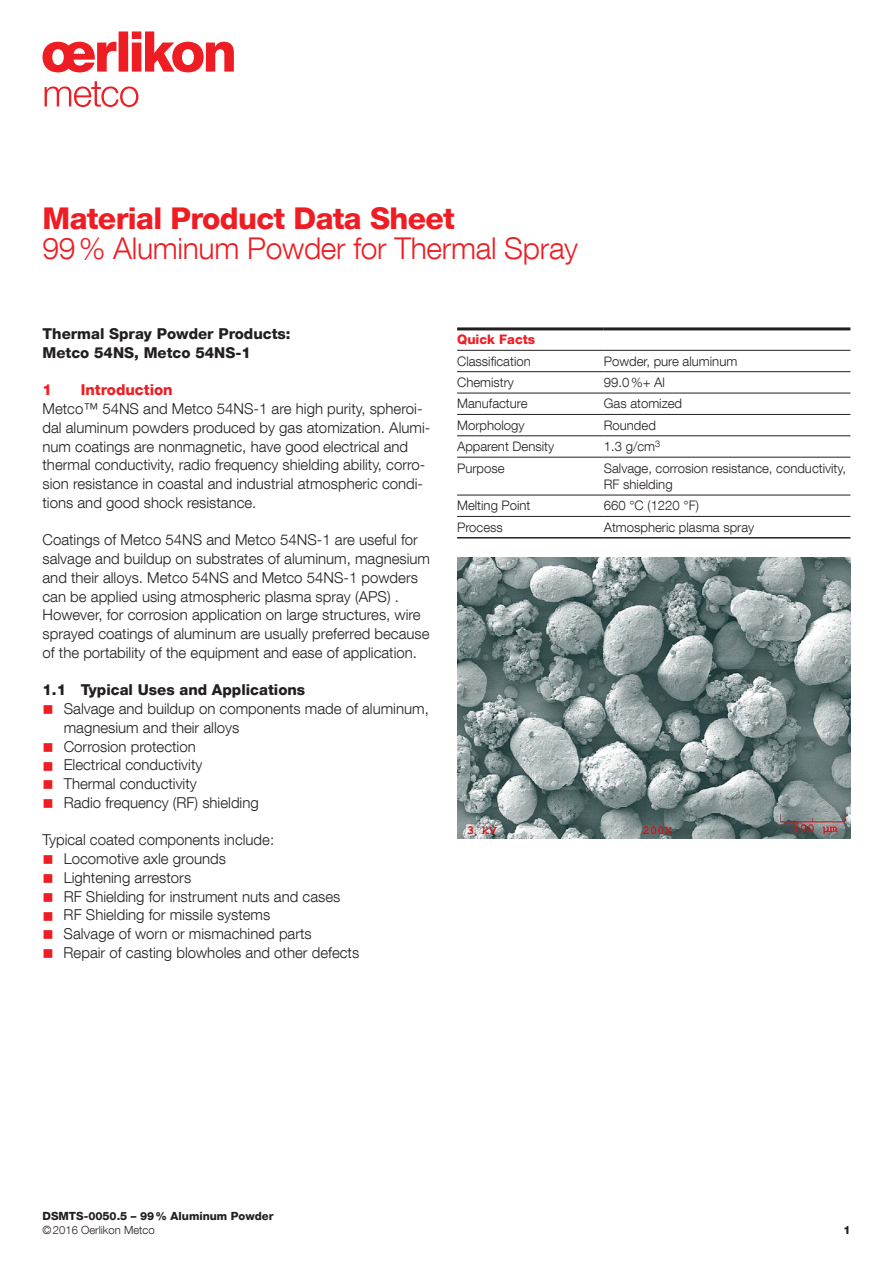
<style>
.page{position:relative;width:893px;height:1263px;background:#fff}
.page>*{position:absolute;margin:0;border:0;box-sizing:border-box;transform-origin:0 0}
.t1{font:300 30px "Helvetica Neue LT Com";letter-spacing:-.01em;color:#ee1d23}
.t2{font:800 30px "Helvetica Neue LT Com";letter-spacing:-.02em;color:#ee1d23}
.t3{font:300 15px/18.8px "Helvetica Neue LT Com";color:#231f20}
.t4{font:800 15px/18.8px "Helvetica Neue LT Com";color:#231f20}
.t5{font:800 15px "Helvetica Neue LT Com";color:#ee1d23}
.t6{font:300 13.2px/16.5px "Helvetica Neue LT Com";color:#231f20}
.t7{font:800 13.2px "Helvetica Neue LT Com";color:#ee1d23}
.t8{font:800 11.25px "Helvetica Neue LT Com";color:#231f20}
.t9{font:300 11.25px "Helvetica Neue LT Com";color:#231f20}
.s1{color:#ee1d23}
</style>
<div class="page">
<svg style="left:43px;top:31px;width:191px;height:41px"></svg>
<svg style="left:45px;top:81px;width:93px;height:26px"></svg>
<hr style="left:457px;top:371px;width:147px;height:1px;background:#231f20">
<hr style="left:604px;top:371px;width:246px;height:1px;background:#231f20">
<hr style="left:457px;top:393px;width:147px;height:1px;background:#231f20">
<hr style="left:604px;top:393px;width:246px;height:1px;background:#231f20">
<hr style="left:457px;top:414px;width:147px;height:1px;background:#231f20">
<hr style="left:604px;top:414px;width:246px;height:1px;background:#231f20">
<hr style="left:457px;top:435px;width:147px;height:1px;background:#231f20">
<hr style="left:604px;top:435px;width:246px;height:1px;background:#231f20">
<hr style="left:457px;top:457px;width:147px;height:1px;background:#231f20">
<hr style="left:604px;top:457px;width:246px;height:1px;background:#231f20">
<hr style="left:457px;top:495px;width:147px;height:1px;background:#231f20">
<hr style="left:604px;top:495px;width:246px;height:1px;background:#231f20">
<hr style="left:457px;top:516px;width:147px;height:1px;background:#231f20">
<hr style="left:604px;top:516px;width:246px;height:1px;background:#231f20">
<hr style="left:457px;top:327px;width:147px;height:3px;background:#231f20">
<hr style="left:604px;top:327px;width:246px;height:3px;background:#231f20">
<hr style="left:457px;top:350px;width:147px;height:1px;background:#231f20">
<hr style="left:604px;top:350px;width:246px;height:1px;background:#231f20">
<hr style="left:457px;top:537px;width:147px;height:1px;background:#231f20">
<hr style="left:604px;top:537px;width:246px;height:1px;background:#231f20">
<img style="left:457px;top:557px;width:393px;height:281px">
<h1 class="t2" style="left:43px;top:201px;width:414px">Material Product Data Sheet</h1>
<h1 class="t1" style="left:43px;top:230px;width:537px">99% Aluminum Powder for Thermal Spray</h1>
<p class="t4" style="left:43px;top:324px;width:250px">Thermal Spray Powder Products:<br>Metco 54NS, Metco 54NS-1</p>
<p class="t5" style="left:43px;top:381px;width:11px">1</p>
<p class="t5" style="left:81px;top:381px;width:93px">Introduction</p>
<p class="t3" style="left:43px;top:399px;width:389px">Metco™ 54NS and Metco 54NS-1 are high purity, spheroi&shy;dal aluminum powders produced by gas atomization. Alumi&shy;num coatings are nonmagnetic, have good electrical and thermal conductivity, radio frequency shielding ability, corro&shy;sion resistance in coastal and industrial atmospheric condi&shy;tions and good shock resistance.</p>
<p class="t3" style="left:43px;top:530px;width:389px">Coatings of Metco 54NS and Metco 54NS-1 are useful for salvage and buildup on substrates of aluminum, magnesium and their alloys. Metco 54NS and Metco 54NS-1 powders can be applied using atmospheric plasma spray (APS) .<br>However, for corrosion application on large structures, wire sprayed coatings of aluminum are usually preferred because of the portability of the equipment and ease of application.</p>
<p class="t4" style="left:43px;top:681px;width:264px">1.1 Typical Uses and Applications</p>
<p class="t3" style="left:64px;top:699px;width:367px;text-indent:-21px"><span class="s1">■</span> Salvage and buildup on components made of aluminum, magnesium and their alloys</p>
<p class="t3" style="left:42px;top:737px;width:155px"><span class="s1">■</span> Corrosion protection</p>
<p class="t3" style="left:42px;top:755px;width:161px"><span class="s1">■</span> Electrical conductivity</p>
<p class="t3" style="left:42px;top:774px;width:156px"><span class="s1">■</span> Thermal conductivity</p>
<p class="t3" style="left:42px;top:793px;width:218px"><span class="s1">■</span> Radio frequency (RF) shielding</p>
<p class="t3" style="left:42px;top:830px;width:233px">Typical coated components include:</p>
<p class="t3" style="left:42px;top:849px;width:185px"><span class="s1">■</span> Locomotive axle grounds</p>
<p class="t3" style="left:42px;top:868px;width:150px"><span class="s1">■</span> Lightening arrestors</p>
<p class="t3" style="left:42px;top:887px;width:299px"><span class="s1">■</span> RF Shielding for instrument nuts and cases</p>
<p class="t3" style="left:42px;top:905px;width:229px"><span class="s1">■</span> RF Shielding for missile systems</p>
<p class="t3" style="left:42px;top:924px;width:271px"><span class="s1">■</span> Salvage of worn or mismachined parts</p>
<p class="t3" style="left:42px;top:943px;width:318px"><span class="s1">■</span> Repair of casting blowholes and other defects</p>
<p class="t7" style="left:457px;top:332px;width:80px">Quick Facts</p>
<p class="t6" style="left:457px;top:352px;width:75px">Classification</p>
<p class="t6" style="left:604px;top:352px;width:135px">Powder, pure aluminum</p>
<p class="t6" style="left:457px;top:374px;width:58px">Chemistry</p>
<p class="t6" style="left:604px;top:374px;width:63px">99.0%+ Al</p>
<p class="t6" style="left:457px;top:395px;width:72px">Manufacture</p>
<p class="t6" style="left:604px;top:395px;width:80px">Gas atomized</p>
<p class="t6" style="left:457px;top:417px;width:69px">Morphology</p>
<p class="t6" style="left:604px;top:417px;width:54px">Rounded</p>
<p class="t6" style="left:457px;top:438px;width:98px">Apparent Density</p>
<p class="t6" style="left:604px;top:438px;width:58px">1.3 g/cm<sup>3</sup></p>
<p class="t6" style="left:457px;top:459px;width:49px">Purpose</p>
<p class="t6" style="left:604px;top:459px;width:244px">Salvage, corrosion resistance, conductivity,<br>RF shielding</p>
<p class="t6" style="left:457px;top:497px;width:75px">Melting Point</p>
<p class="t6" style="left:604px;top:497px;width:97px">660 °C (1220 °F)</p>
<p class="t6" style="left:457px;top:519px;width:47px">Process</p>
<p class="t6" style="left:604px;top:519px;width:152px">Atmospheric plasma spray</p>
<p class="t8" style="left:43px;top:1209px;width:233px">DSMTS-0050.5 – 99% Aluminum Powder</p>
<p class="t9" style="left:43px;top:1223px;width:114px">©2016 Oerlikon Metco</p>
<p class="t8" style="left:843px;top:1223px;width:9px">1</p>
</div>
